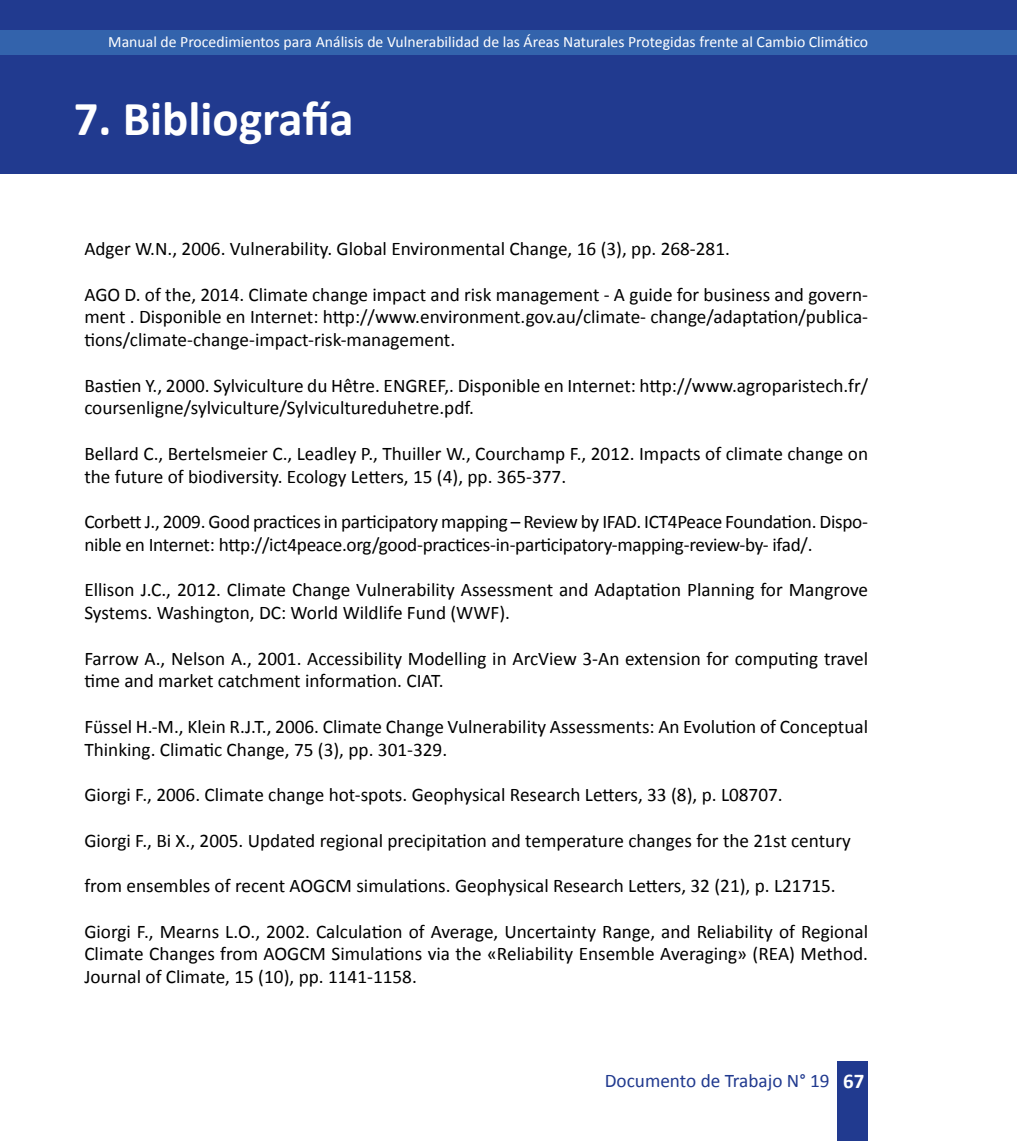
<style>
.page{position:relative;width:1017px;height:1141px;background:#fff}
.page>*{position:absolute;margin:0;border:0;box-sizing:border-box;transform-origin:0 0}
.t1{font:700 49px "Calibri";color:#fff}
.t2{font:19.25px/22.8px "Calibri";color:#000}
.t3{font:19.25px "Calibri";color:#213a8f}
.t4{font:15.75px "Calibri";color:#fff}
.s1{font-weight:700;font-size:21px;color:#fff}
</style>
<div class="page">
<div style="left:0;top:0;width:1017px;height:174px;background:#213a8f"></div>
<div style="left:0;top:30px;width:1017px;height:25px;background:#3363ac"></div>
<div style="left:837px;top:1062px;width:31px;height:79px;background:#213a8f"></div>
<p class="t4" style="left:108px;top:32px;width:761px">Manual de Procedimientos para Análisis de Vulnerabilidad de las Áreas Naturales Protegidas frente al Cambio Climático</p>
<h1 class="t1" style="left:74px;top:84px;width:282px">7. Bibliografía</h1>
<p class="t2" style="left:84px;top:236px;width:647px">Adger W.N., 2006. Vulnerability. Global Environmental Change, 16 (3), pp. 268-281.</p>
<p class="t2" style="left:84px;top:282px;width:785px;text-align:justify">AGO D. of the, 2014. Climate change impact and risk management - A guide for business and govern&shy;ment . Disponible en Internet: http://www.environment.gov.au/climate- change/adaptation/publica&shy;tions/climate-change-impact-risk-management.</p>
<p class="t2" style="left:84px;top:373px;width:785px">Bastien Y., 2000. Sylviculture du Hêtre. ENGREF,. Disponible en Internet: http://www.agroparistech.fr/ coursenligne/sylviculture/Sylvicultureduhetre.pdf.</p>
<p class="t2" style="left:84px;top:441px;width:785px">Bellard C., Bertelsmeier C., Leadley P., Thuiller W., Courchamp F., 2012. Impacts of climate change on the future of biodiversity. Ecology Letters, 15 (4), pp. 365-377.</p>
<p class="t2" style="left:84px;top:509px;width:785px">Corbett J., 2009. Good practices in participatory mapping – Review by IFAD. ICT4Peace Foundation. Dispo&shy;nible en Internet: http://ict4peace.org/good-practices-in-participatory-mapping-review-by- ifad/.</p>
<p class="t2" style="left:84px;top:578px;width:785px">Ellison J.C., 2012. Climate Change Vulnerability Assessment and Adaptation Planning for Mangrove<br>Systems. Washington, DC: World Wildlife Fund (WWF).</p>
<p class="t2" style="left:84px;top:646px;width:785px">Farrow A., Nelson A., 2001. Accessibility Modelling in ArcView 3-An extension for computing travel time and market catchment information. CIAT.</p>
<p class="t2" style="left:84px;top:714px;width:785px">Füssel H.-M., Klein R.J.T., 2006. Climate Change Vulnerability Assessments: An Evolution of Conceptual<br>Thinking. Climatic Change, 75 (3), pp. 301-329.</p>
<p class="t2" style="left:84px;top:782px;width:700px">Giorgi F., 2006. Climate change hot-spots. Geophysical Research Letters, 33 (8), p. L08707.</p>
<p class="t2" style="left:84px;top:828px;width:768px">Giorgi F., Bi X., 2005. Updated regional precipitation and temperature changes for the 21st century</p>
<p class="t2" style="left:84px;top:873px;width:753px">from ensembles of recent AOGCM simulations. Geophysical Research Letters, 32 (21), p. L21715.</p>
<p class="t2" style="left:84px;top:919px;width:785px;text-align:justify">Giorgi F., Mearns L.O., 2002. Calculation of Average, Uncertainty Range, and Reliability of Regional Climate Changes from AOGCM Simulations via the «Reliability Ensemble Averaging» (REA) Method.<br>Journal of Climate, 15 (10), pp. 1141-1158.</p>
<p class="t3" style="left:605px;top:1069px;width:261px">Documento de Trabajo N° 19 <span class="s1">67</span></p>
</div>
